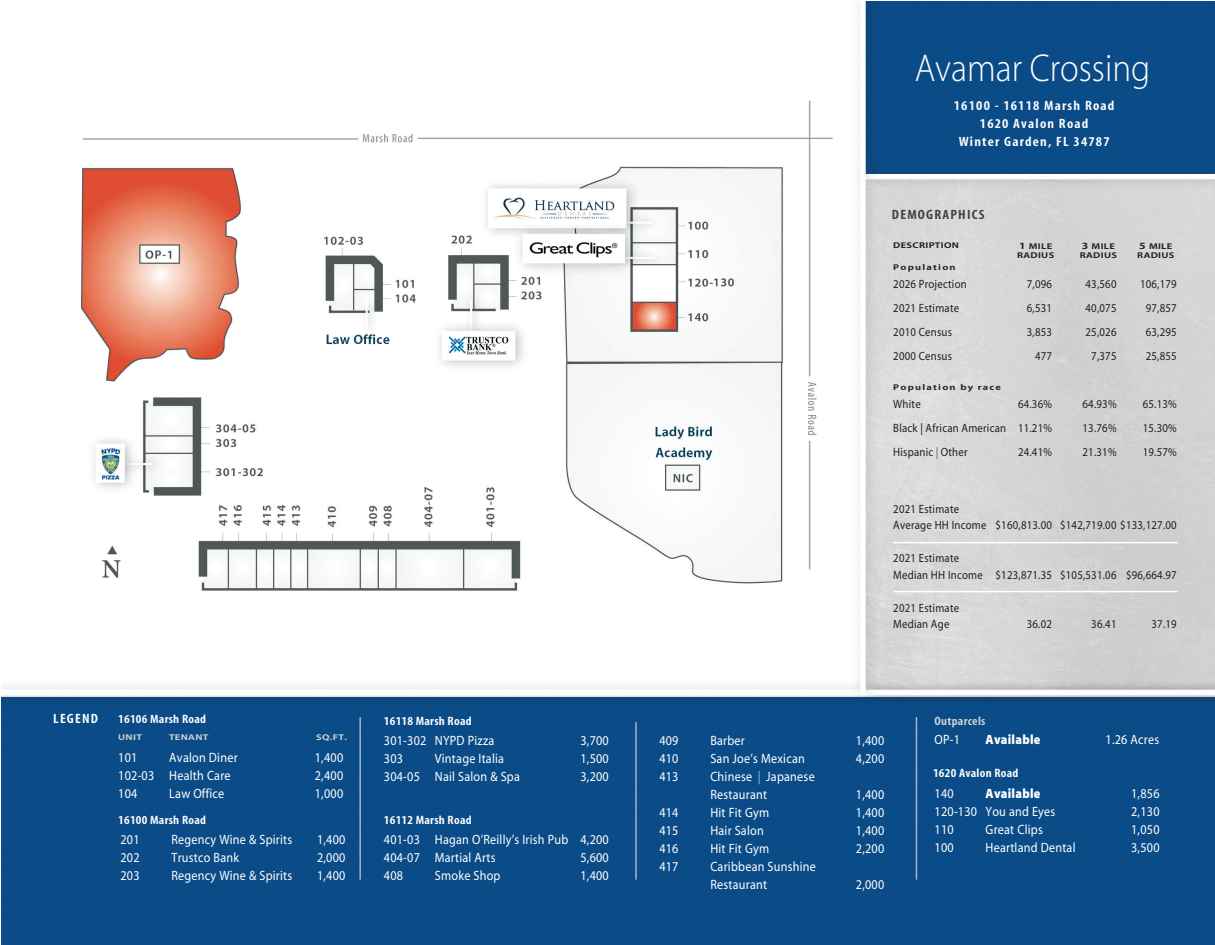
<style>
.page{position:relative;width:1215px;height:945px;background:#fff}
.page>*{position:absolute;margin:0;border:0;box-sizing:border-box;transform-origin:0 0}
.t1{font:300 39px "Sun Myriad";color:#fff;scale:.9 1}
.t2{font:13.5px/18px "Sun Myriad";letter-spacing:.02em;color:#fff;scale:.9 1}
.t3{font:700 condensed 13.5px/18px "Sun Myriad";letter-spacing:.08em;color:#fff;text-align:center;scale:1.11 1}
.t4{font:900 13.5px "Sun Myriad";letter-spacing:.02em;color:#fff;scale:.9 1}
.t5{font:700 condensed 13.5px "Sun Myriad";letter-spacing:.08em;color:#3e3e3f;scale:1.11 1}
.t6{font:700 condensed 12.15px "Sun Myriad";letter-spacing:.02em;color:#fff;scale:1.11 1}
.t7{font:700 condensed 12.15px "Sun Myriad";letter-spacing:.02em;color:#d1d2d4;scale:1.11 1}
.t8{font:12px/16.5px "Sun Myriad";letter-spacing:.02em;color:#231f20;scale:.9 1}
.t9{font:700 8.4px/9px "Sun Myriad";letter-spacing:.03em;color:#231f20;scale:1.25 1}
.t10{font:700 8.4px "Sun Myriad";letter-spacing:.12em;color:#231f20;scale:1.25 1}
.t11{font:700 8.4px "Sun Myriad";letter-spacing:.03em;color:#d1d2d4;scale:1.25 1}
.s1{font-size:9.6px}
.s2{font-weight:300;font-stretch:condensed}
</style>
<div class="page">
<img style="left:2px;top:2px;width:1213px;height:943px">
<hr style="left:359px;top:717px;width:2px;height:163px;background:#fff">
<hr style="left:893px;top:542px;width:285px;height:1px;background:#fff">
<hr style="left:893px;top:591px;width:285px;height:1px;background:#fff">
<hr style="left:635px;top:722px;width:2px;height:158px;background:#fff">
<hr style="left:916px;top:717px;width:1px;height:163px;background:#fff">
<p class="t3" style="left:53px;top:710px;width:42px">LEGEND</p>
<p class="t6" style="left:118px;top:713px;width:81px">16106 Marsh Road</p>
<p class="t11" style="left:118px;top:732px;width:20px">UNIT</p>
<p class="t11" style="left:169px;top:733px;width:33px">TENANT</p>
<p class="t11" style="left:316px;top:733px;width:26px">SQ.FT.</p>
<p class="t2" style="left:118px;top:749px;width:23px">101</p>
<p class="t2" style="left:169px;top:749px;width:77px">Avalon Diner</p>
<p class="t2" style="left:315px;top:749px;width:33px">1,400</p>
<p class="t2" style="left:118px;top:767px;width:126px">102-03 Health Care</p>
<p class="t2" style="left:315px;top:767px;width:33px">2,400</p>
<p class="t2" style="left:118px;top:785px;width:23px">104</p>
<p class="t2" style="left:169px;top:785px;width:63px">Law Office</p>
<p class="t2" style="left:315px;top:785px;width:33px">1,000</p>
<p class="t2" style="left:120px;top:831px;width:23px">201</p>
<p class="t2" style="left:171px;top:831px;width:136px">Regency Wine &amp; Spirits</p>
<p class="t2" style="left:317px;top:831px;width:33px">1,400</p>
<p class="t2" style="left:120px;top:849px;width:23px">202</p>
<p class="t2" style="left:171px;top:849px;width:77px">Trustco Bank</p>
<p class="t2" style="left:317px;top:849px;width:33px">2,000</p>
<p class="t2" style="left:120px;top:867px;width:23px">203</p>
<p class="t2" style="left:171px;top:867px;width:136px">Regency Wine &amp; Spirits</p>
<p class="t2" style="left:317px;top:867px;width:33px">1,400</p>
<p class="t6" style="left:118px;top:814px;width:81px">16100 Marsh Road</p>
<p class="t6" style="left:384px;top:715px;width:81px">16118 Marsh Road</p>
<p class="t2" style="left:384px;top:732px;width:124px">301-302 NYPD Pizza</p>
<p class="t2" style="left:580px;top:732px;width:33px">3,700</p>
<p class="t2" style="left:384px;top:750px;width:23px">303</p>
<p class="t2" style="left:435px;top:750px;width:78px">Vintage Italia</p>
<p class="t2" style="left:580px;top:750px;width:33px">1,500</p>
<p class="t2" style="left:384px;top:768px;width:153px">304-05 Nail Salon &amp; Spa</p>
<p class="t2" style="left:580px;top:768px;width:33px">3,200</p>
<p class="t6" style="left:384px;top:814px;width:81px">16112 Marsh Road</p>
<p class="t2" style="left:384px;top:831px;width:252px">401-03 Hagan O’Reilly’s Irish Pub 4,200<br>404-07 Martial Arts</p>
<p class="t2" style="left:580px;top:849px;width:33px">5,600</p>
<p class="t2" style="left:384px;top:867px;width:23px">408</p>
<p class="t2" style="left:435px;top:867px;width:74px">Smoke Shop</p>
<p class="t2" style="left:580px;top:867px;width:33px">1,400</p>
<h1 class="t1" style="left:915px;top:49px;width:263px">Avamar Crossing</h1>
<p class="t3" style="left:954px;top:97px;width:146px">16100 - 16118 Marsh Road<br>1620 Avalon Road<br>Winter Garden, FL 34787</p>
<p class="t5" style="left:892px;top:208px;width:85px">DEMOGRAPHICS</p>
<p class="t9" style="left:893px;top:241px;width:54px">DESCRIPTION</p>
<p class="t9" style="left:1017px;top:242px;width:31px"><span class="s1">1</span> MILE<br>RADIUS</p>
<p class="t9" style="left:1080px;top:242px;width:31px"><span class="s1">3</span> MILE<br>RADIUS</p>
<p class="t9" style="left:1137px;top:242px;width:31px"><span class="s1">5</span> MILE<br>RADIUS</p>
<p class="t10" style="left:893px;top:262px;width:51px">Population</p>
<p class="t8" style="left:893px;top:276px;width:83px">2026 Projection</p>
<p class="t8" style="left:1027px;top:276px;width:30px">7,096</p>
<p class="t8" style="left:1086px;top:276px;width:36px">43,560</p>
<p class="t8" style="left:1140px;top:276px;width:42px">106,179</p>
<p class="t8" style="left:893px;top:300px;width:75px">2021 Estimate</p>
<p class="t8" style="left:1027px;top:300px;width:30px">6,531</p>
<p class="t8" style="left:1086px;top:300px;width:36px">40,075</p>
<p class="t8" style="left:1146px;top:300px;width:36px">97,857</p>
<p class="t8" style="left:893px;top:324px;width:67px">2010 Census</p>
<p class="t8" style="left:1027px;top:324px;width:30px">3,853</p>
<p class="t8" style="left:1086px;top:324px;width:36px">25,026</p>
<p class="t8" style="left:1146px;top:324px;width:36px">63,295</p>
<p class="t8" style="left:893px;top:348px;width:67px">2000 Census</p>
<p class="t8" style="left:1035px;top:348px;width:20px">477</p>
<p class="t8" style="left:1091px;top:348px;width:30px">7,375</p>
<p class="t8" style="left:1146px;top:348px;width:36px">25,855</p>
<p class="t8" style="left:893px;top:396px;width:32px">White</p>
<p class="t8" style="left:1018px;top:396px;width:39px">64.36%</p>
<p class="t8" style="left:1083px;top:396px;width:39px">64.93%</p>
<p class="t8" style="left:1143px;top:396px;width:39px">65.13%</p>
<p class="t8" style="left:893px;top:420px;width:178px">Black | African American 11.21%</p>
<p class="t8" style="left:1083px;top:420px;width:39px">13.76%</p>
<p class="t8" style="left:1143px;top:420px;width:39px">15.30%</p>
<p class="t8" style="left:893px;top:444px;width:84px">Hispanic <span class="s2">|</span> Other</p>
<p class="t8" style="left:1018px;top:444px;width:39px">24.41%</p>
<p class="t8" style="left:1083px;top:444px;width:39px">21.31%</p>
<p class="t8" style="left:1143px;top:444px;width:39px">19.57%</p>
<p class="t10" style="left:893px;top:383px;width:88px">Population by race</p>
<p class="t8" style="left:893px;top:501px;width:316px">2021 Estimate<br>Average HH Income $160,813.00 $142,719.00 $133,127.00</p>
<p class="t8" style="left:893px;top:551px;width:317px">2021 Estimate<br>Median HH Income $123,871.35 $105,531.06 $96,664.97</p>
<p class="t8" style="left:893px;top:600px;width:75px">2021 Estimate<br>Median Age</p>
<p class="t8" style="left:1027px;top:617px;width:30px">36.02</p>
<p class="t8" style="left:1091px;top:617px;width:30px">36.41</p>
<p class="t8" style="left:1152px;top:617px;width:30px">37.19</p>
<p class="t2" style="left:659px;top:732px;width:23px">409</p>
<p class="t2" style="left:710px;top:732px;width:40px">Barber</p>
<p class="t2" style="left:856px;top:732px;width:33px">1,400</p>
<p class="t2" style="left:659px;top:750px;width:23px">410</p>
<p class="t2" style="left:710px;top:750px;width:107px">San Joe’s Mexican</p>
<p class="t2" style="left:856px;top:750px;width:33px">4,200</p>
<p class="t2" style="left:659px;top:768px;width:23px">413</p>
<p class="t2" style="left:710px;top:768px;width:118px">Chinese <span class="s2">|</span> Japanese<br>Restaurant</p>
<p class="t2" style="left:856px;top:786px;width:33px">1,400</p>
<p class="t2" style="left:659px;top:804px;width:23px">414</p>
<p class="t2" style="left:710px;top:804px;width:67px">Hit Fit Gym</p>
<p class="t2" style="left:856px;top:804px;width:33px">1,400</p>
<p class="t2" style="left:659px;top:822px;width:23px">415</p>
<p class="t2" style="left:710px;top:822px;width:61px">Hair Salon</p>
<p class="t2" style="left:856px;top:822px;width:33px">1,400</p>
<p class="t2" style="left:659px;top:840px;width:23px">416</p>
<p class="t2" style="left:710px;top:840px;width:67px">Hit Fit Gym</p>
<p class="t2" style="left:856px;top:840px;width:33px">2,200</p>
<p class="t2" style="left:659px;top:858px;width:23px">417</p>
<p class="t2" style="left:710px;top:858px;width:119px">Caribbean Sunshine<br>Restaurant</p>
<p class="t2" style="left:856px;top:876px;width:33px">2,000</p>
<p class="t7" style="left:935px;top:715px;width:47px">Outparcels</p>
<p class="t2" style="left:935px;top:731px;width:30px">OP-1</p>
<p class="t4" style="left:986px;top:732px;width:62px">Available</p>
<p class="t2" style="left:1106px;top:731px;width:61px">1.26 Acres</p>
<p class="t6" style="left:933px;top:767px;width:78px">1620 Avalon Road</p>
<p class="t2" style="left:935px;top:785px;width:23px">140</p>
<p class="t4" style="left:986px;top:786px;width:62px">Available</p>
<p class="t2" style="left:1131px;top:785px;width:33px">1,856</p>
<p class="t2" style="left:935px;top:803px;width:136px">120-130 You and Eyes</p>
<p class="t2" style="left:1131px;top:803px;width:33px">2,130</p>
<p class="t2" style="left:935px;top:821px;width:23px">110</p>
<p class="t2" style="left:986px;top:821px;width:65px">Great Clips</p>
<p class="t2" style="left:1131px;top:821px;width:33px">1,050</p>
<p class="t2" style="left:935px;top:839px;width:23px">100</p>
<p class="t2" style="left:986px;top:839px;width:102px">Heartland Dental</p>
<p class="t2" style="left:1131px;top:839px;width:33px">3,500</p>
</div>
